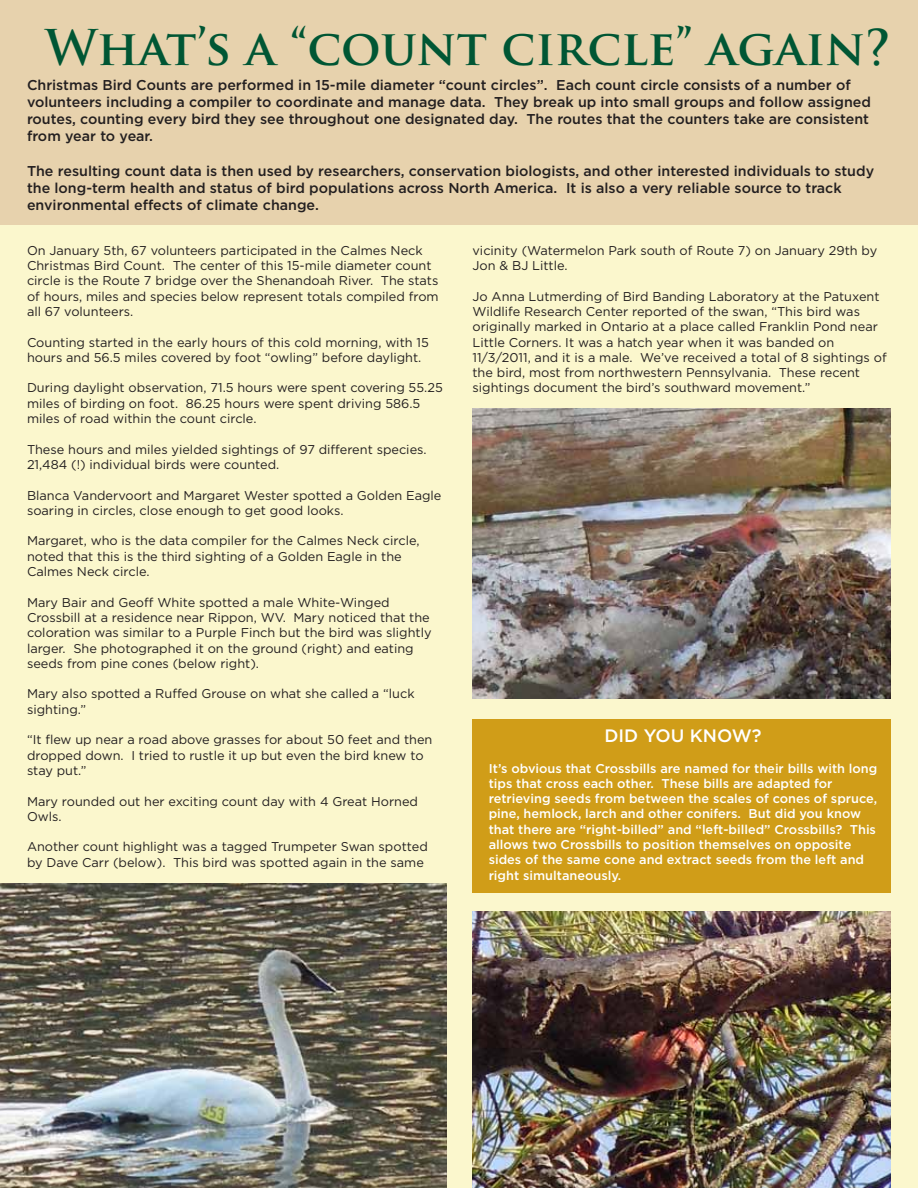
<style>
.page{position:relative;width:918px;height:1188px;background:#fff}
.page>*{position:absolute;margin:0;border:0;box-sizing:border-box;transform-origin:0 0}
.t1{font:700 48px "Trajan Pro";color:#005634}
.t2{font:500 18px "Gotham";color:#fff}
.t3{font:500 14.25px/17.1px "Gotham";color:#231f20}
.t4{font:12.75px/15.3px "Gotham";color:#231f20}
.t5{font:500 12.75px/15.3px "Gotham";color:#fff}
</style>
<div class="page">
<div style="left:0;top:225px;width:918px;height:963px;background:#fbf7cd"></div>
<div style="left:0;top:0;width:918px;height:225px;background:#e7d2ad"></div>
<div style="left:472px;top:719px;width:419px;height:173px;background:#d09d18"></div>
<img style="left:0;top:884px;width:447px;height:304px">
<img style="left:472px;top:409px;width:419px;height:289px">
<img style="left:472px;top:911px;width:419px;height:277px">
<h1 class="t1" style="left:45px;top:17px;width:847px">What’s a “count circle” again?</h1>
<p class="t3" style="left:27px;top:76px;width:845px">Christmas Bird Counts are performed in 15-mile diameter “count circles”. Each count circle consists of a number of volunteers including a compiler to coordinate and manage data. They break up into small groups and follow assigned routes, counting every bird they see throughout one designated day. The routes that the counters take are consistent from year to year.</p>
<p class="t3" style="left:27px;top:162px;width:849px">The resulting count data is then used by researchers, conservation biologists, and other interested individuals to study the long-term health and status of bird populations across North America. It is also a very reliable source to track environmental effects of climate change.</p>
<p class="t4" style="left:472px;top:242px;width:406px">vicinity (Watermelon Park south of Route 7) on January 29th by<br>Jon &amp; BJ Little.</p>
<p class="t4" style="left:472px;top:288px;width:416px">Jo Anna Lutmerding of Bird Banding Laboratory at the Patuxent Wildlife Research Center reported of the swan, “This bird was originally marked in Ontario at a place called Franklin Pond near Little Corners. It was a hatch year when it was banded on 11/3/2011, and it is a male. We’ve received a total of 8 sightings of the bird, most from northwestern Pennsylvania. These recent sightings document the bird’s southward movement.”</p>
<p class="t4" style="left:27px;top:242px;width:413px">On January 5th, 67 volunteers participated in the Calmes Neck Christmas Bird Count. The center of this 15-mile diameter count circle is the Route 7 bridge over the Shenandoah River. The stats of hours, miles and species below represent totals compiled from all 67 volunteers.</p>
<p class="t4" style="left:27px;top:334px;width:403px">Counting started in the early hours of this cold morning, with 15 hours and 56.5 miles covered by foot “owling” before daylight.</p>
<p class="t4" style="left:27px;top:380px;width:417px">During daylight observation, 71.5 hours were spent covering 55.25 miles of birding on foot. 86.25 hours were spent driving 586.5 miles of road within the count circle.</p>
<p class="t4" style="left:27px;top:441px;width:401px">These hours and miles yielded sightings of 97 different species.<br>21,484 (!) individual birds were counted.</p>
<p class="t4" style="left:27px;top:487px;width:416px">Blanca Vandervoort and Margaret Wester spotted a Golden Eagle soaring in circles, close enough to get good looks.</p>
<p class="t4" style="left:27px;top:533px;width:394px">Margaret, who is the data compiler for the Calmes Neck circle, noted that this is the third sighting of a Golden Eagle in the<br>Calmes Neck circle.</p>
<p class="t4" style="left:27px;top:594px;width:406px">Mary Bair and Geoff White spotted a male White-Winged Crossbill at a residence near Rippon, WV. Mary noticed that the coloration was similar to a Purple Finch but the bird was slightly larger. She photographed it on the ground (right) and eating seeds from pine cones (below right).</p>
<p class="t4" style="left:27px;top:686px;width:389px">Mary also spotted a Ruffed Grouse on what she called a “luck sighting.”</p>
<p class="t4" style="left:27px;top:732px;width:407px">“It flew up near a road above grasses for about 50 feet and then dropped down. I tried to rustle it up but even the bird knew to stay put.”</p>
<p class="t4" style="left:27px;top:793px;width:393px">Mary rounded out her exciting count day with 4 Great Horned<br>Owls.</p>
<p class="t4" style="left:27px;top:839px;width:402px">Another count highlight was a tagged Trumpeter Swan spotted by Dave Carr (below). This bird was spotted again in the same</p>
<h2 class="t2" style="left:605px;top:725px;width:159px">DID YOU KNOW?</h2>
<p class="t5" style="left:489px;top:760px;width:390px">It’s obvious that Crossbills are named for their bills with long tips that cross each other. These bills are adapted for retrieving seeds from between the scales of cones of spruce, pine, hemlock, larch and other conifers. But did you know that there are “right-billed” and “left-billed” Crossbills? This allows two Crossbills to position themselves on opposite sides of the same cone and extract seeds from the left and right simultaneously.</p>
</div>
